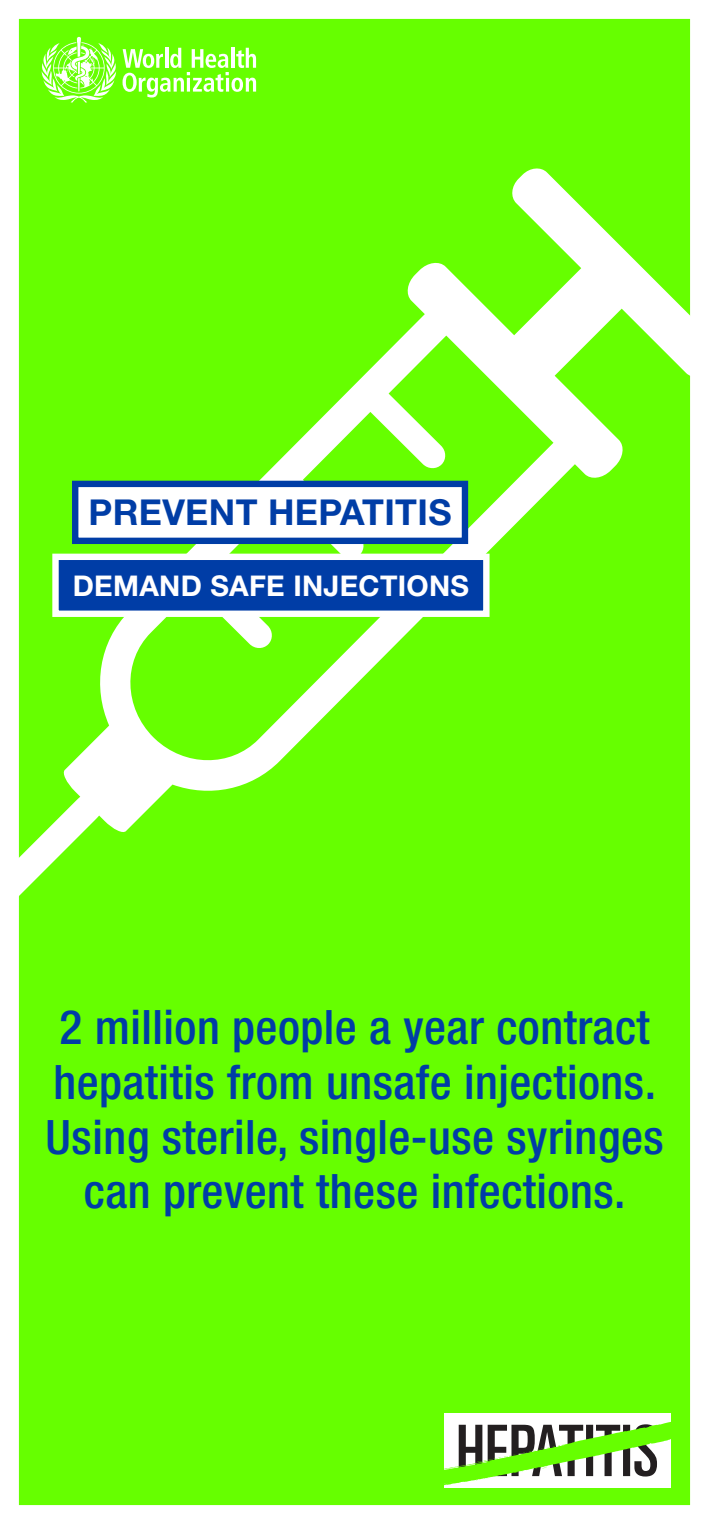
<style>
.page{position:relative;width:709px;height:1524px;background:#fff}
.page>*{position:absolute;margin:0;border:0;box-sizing:border-box;transform-origin:0 0}
.t1{font:500 condensed 47.5px/54.8px "Helvetica Neue LT Std";letter-spacing:.01em;color:#003da6;text-align:center}
.t2{font:700 35.73px "Helvetica Neue LT Std";letter-spacing:.01em;color:#003da6}
.t3{font:700 28.57px "Helvetica Neue LT Std";letter-spacing:.01em;color:#fff}
</style>
<div class="page">
<div style="left:18px;top:18px;width:672px;height:1487px;background:#6f0"></div>
<svg style="left:20px;top:168px;width:669px;height:727px"></svg>
<div style="left:55px;top:557px;width:431px;height:57px;background:#003da6"></div>
<div style="left:52px;top:554px;width:437px;height:63px;border:6px solid #fff"></div>
<div style="left:75px;top:484px;width:390px;height:57px;background:#fff"></div>
<div style="left:72px;top:481px;width:396px;height:63px;border:6px solid #003da6"></div>
<div style="left:445px;top:1413px;width:226px;height:74px;background:#fff"></div>
<svg style="left:42px;top:37px;width:214px;height:66px"></svg>
<svg style="left:444px;top:1420px;width:227px;height:66px"></svg>
<p class="t2" style="left:89px;top:490px;width:364px">PREVENT HEPATITIS</p>
<p class="t3" style="left:73px;top:567px;width:397px">DEMAND SAFE INJECTIONS</p>
<p class="t1" style="left:46px;top:999px;width:619px">2 million people a year contract hepatitis from unsafe injections.<br>Using sterile, single-use syringes can prevent these infections.</p>
</div>
